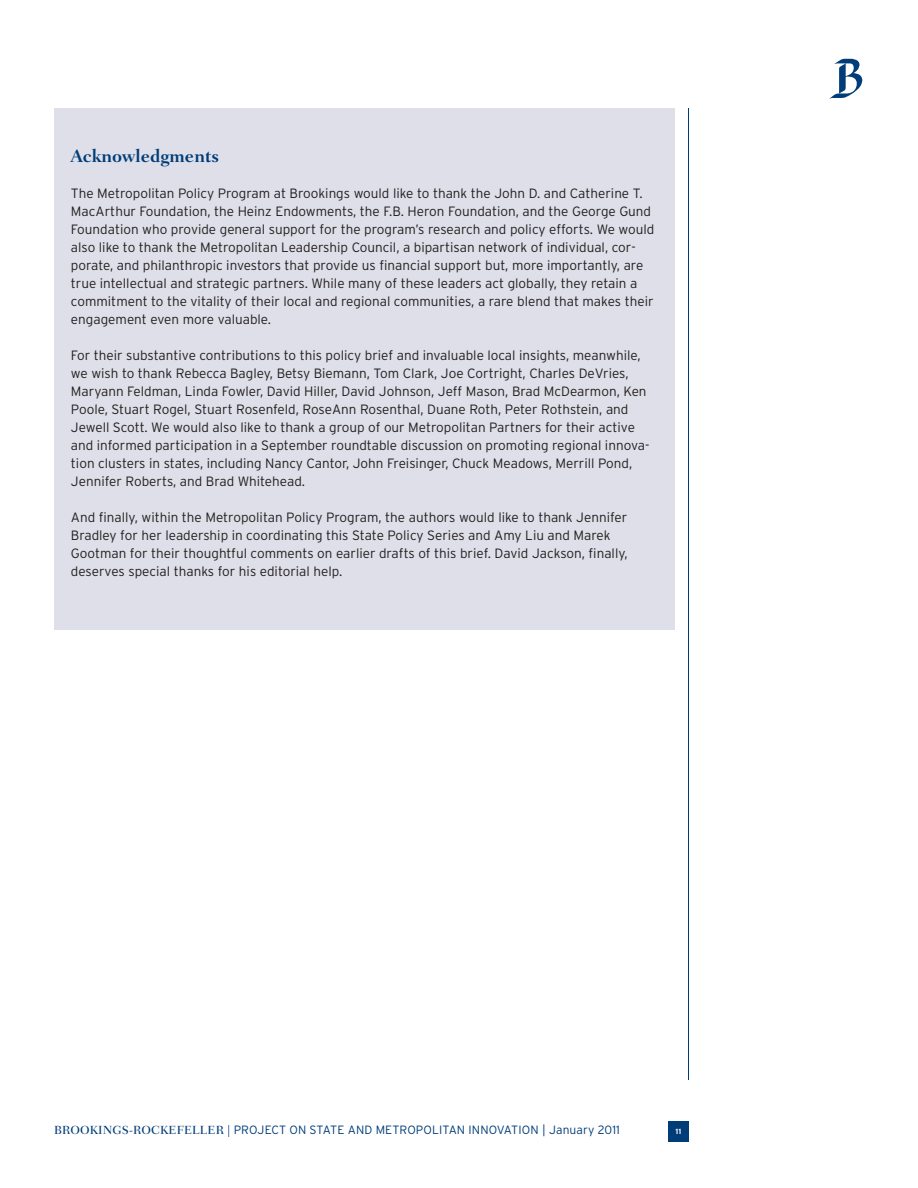
<style>
.page{position:relative;width:918px;height:1188px;background:#fff}
.page>*{position:absolute;margin:0;border:0;box-sizing:border-box;transform-origin:0 0}
.Head_Findings{font:700 18px "Fairfield LH";color:#003d78}
.Findings_Text{font:300 13.5px/18px "Interstate";color:#231f20}
.t1{font:300 12px "Interstate";letter-spacing:.01em;color:#003d78}
.t2{font:700 7.5px "Interstate";color:#fff}
.s1{font-family:"Fairfield LH";font-weight:500}
</style>
<div class="page">
<div style="left:668px;top:1121px;width:20px;height:20px;background:#003d78"></div>
<hr style="left:688px;top:108px;width:1px;height:972px;background:#003d78">
<svg style="left:829px;top:59px;width:33px;height:40px"></svg>
<div style="left:55px;top:109px;width:620px;height:521px;background:#dfdfe9"></div>
<p class="Head_Findings" style="left:71px;top:146px;width:150px">Acknowledgments</p>
<p class="Findings_Text" style="left:71px;top:184px;width:585px">The Metropolitan Policy Program at Brookings would like to thank the John D. and Catherine T.<br>MacArthur Foundation, the Heinz Endowments, the F.B. Heron Foundation, and the George Gund Foundation who provide general support for the program’s research and policy efforts. We would also like to thank the Metropolitan Leadership Council, a bipartisan network of individual, cor&shy;porate, and philanthropic investors that provide us financial support but, more importantly, are true intellectual and strategic partners. While many of these leaders act globally, they retain a commitment to the vitality of their local and regional communities, a rare blend that makes their engagement even more valuable.</p>
<p class="Findings_Text" style="left:71px;top:346px;width:580px">For their substantive contributions to this policy brief and invaluable local insights, meanwhile, we wish to thank Rebecca Bagley, Betsy Biemann, Tom Clark, Joe Cortright, Charles DeVries, Maryann Feldman, Linda Fowler, David Hiller, David Johnson, Jeff Mason, Brad McDearmon, Ken Poole, Stuart Rogel, Stuart Rosenfeld, RoseAnn Rosenthal, Duane Roth, Peter Rothstein, and Jewell Scott. We would also like to thank a group of our Metropolitan Partners for their active and informed participation in a September roundtable discussion on promoting regional innova&shy;tion clusters in states, including Nancy Cantor, John Freisinger, Chuck Meadows, Merrill Pond, Jennifer Roberts, and Brad Whitehead.</p>
<p class="Findings_Text" style="left:71px;top:508px;width:558px">And finally, within the Metropolitan Policy Program, the authors would like to thank Jennifer Bradley for her leadership in coordinating this State Policy Series and Amy Liu and Marek Gootman for their thoughtful comments on earlier drafts of this brief. David Jackson, finally, deserves special thanks for his editorial help.</p>
<p class="t1" style="left:54px;top:1123px;width:568px"><span class="s1">BROOKINGS-ROCKEFELLER |</span> PROJECT ON STATE AND METROPOLITAN INNOVATION | January 2011</p>
<p class="t2" style="left:675px;top:1127px;width:7px">11</p>
</div>
